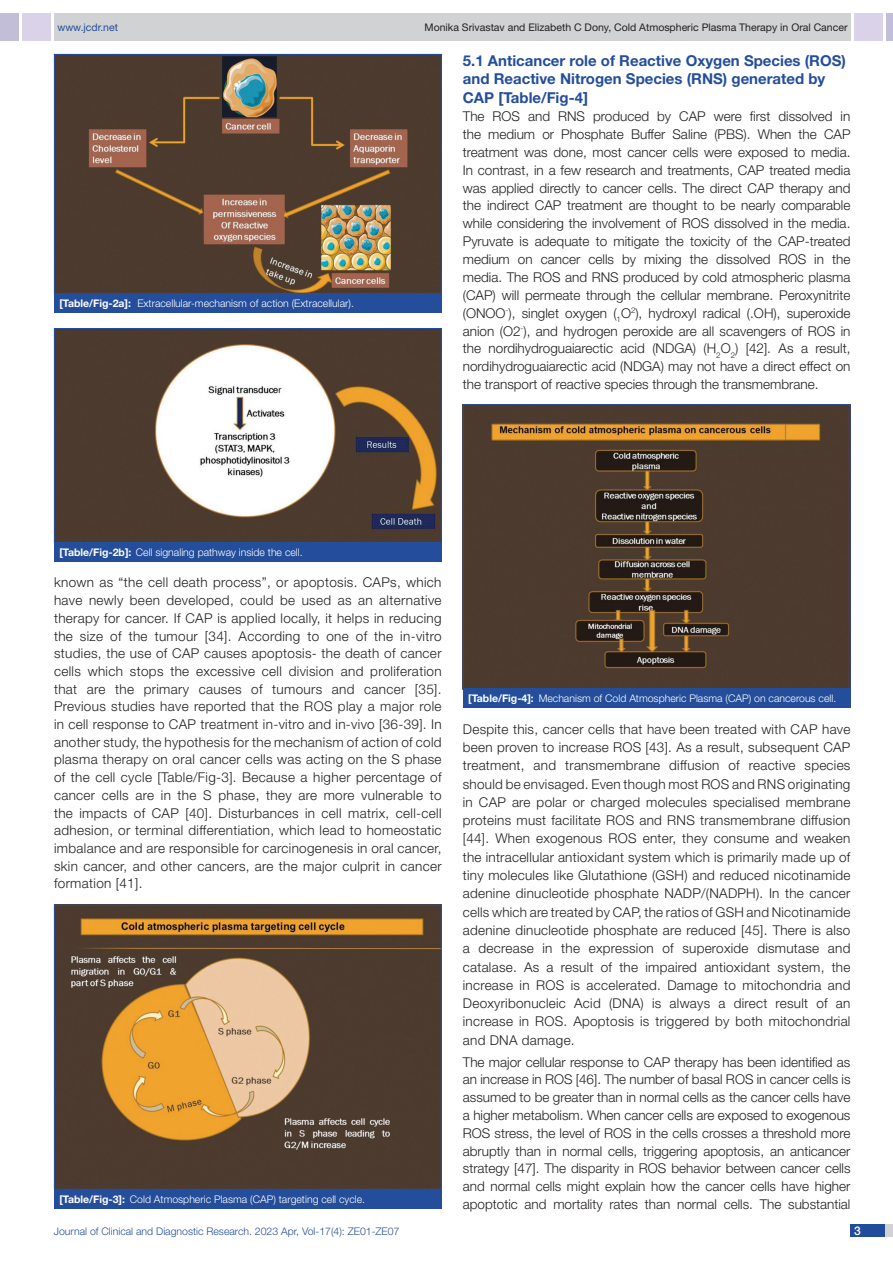
<style>
.page{position:relative;width:893px;height:1263px;background:#fff}
.page>*{position:absolute;margin:0;border:0;box-sizing:border-box;transform-origin:0 0}
.HEAD_2{font:700 15px/18.8px "Helvetica Neue";color:#244e9b}
.Body_text{font:300 13.5px/17.7px "Helvetica Neue";color:#231f20;text-align:justify}
.t1{font:500 12px "Helvetica Neue";color:#fff}
.TABLE_FIG{font:300 10.5px "Helvetica Neue";color:#fff}
.t2{font:10.5px "Helvetica Neue";color:#231f20}
.t3{font:300 10.5px "Helvetica Neue";color:#244e9b}
.t4{font:10.5px "Helvetica Neue";color:#244e9b}
.s1{font-weight:700}
</style>
<div class="page">
<div style="left:54px;top:13px;width:796px;height:28px;background:#d1d2d4"></div>
<div style="left:0;top:13px;width:19px;height:28px;background:#c2bed7"></div>
<div style="left:22px;top:13px;width:29px;height:28px;background:#d9d2e8"></div>
<div style="left:886px;top:13px;width:7px;height:28px;background:#c2bed7"></div>
<div style="left:854px;top:13px;width:29px;height:28px;background:#d9d2e8"></div>
<div style="left:850px;top:1224px;width:43px;height:13px;background:#d1d2d4"></div>
<div style="left:850px;top:1224px;width:35px;height:13px;background:#214c99"></div>
<img style="left:56px;top:56px;width:384px;height:236px">
<div style="left:54px;top:54px;width:388px;height:240px;border:1px solid #244e9b"></div>
<div style="left:54px;top:294px;width:388px;height:19px;background:#244e9b"></div>
<img style="left:56px;top:907px;width:384px;height:281px">
<div style="left:54px;top:905px;width:388px;height:285px;border:1px solid #244e9b"></div>
<div style="left:54px;top:1189px;width:388px;height:20px;background:#244e9b"></div>
<img style="left:465px;top:406px;width:383px;height:281px">
<div style="left:463px;top:404px;width:387px;height:285px;border:1px solid #244e9b"></div>
<div style="left:463px;top:688px;width:387px;height:20px;background:#244e9b"></div>
<img style="left:56px;top:330px;width:384px;height:211px">
<div style="left:54px;top:328px;width:388px;height:215px;border:1px solid #244e9b"></div>
<div style="left:54px;top:542px;width:388px;height:20px;background:#244e9b"></div>
<p class="t4" style="left:57px;top:21px;width:62px">www.jcdr.net</p>
<p class="t2" style="left:425px;top:21px;width:424px">Monika Srivastav and Elizabeth C Dony, Cold Atmospheric Plasma Therapy in Oral Cancer</p>
<p class="TABLE_FIG" style="left:59px;top:297px;width:296px"><span class="s1">[Table/Fig-2a]:</span> Extracellular-mechanism of action (Extracellular).</p>
<p class="HEAD_2" style="left:463px;top:51px;width:385px">5.1 Anticancer role of Reactive Oxygen Species (ROS) and Reactive Nitrogen Species (RNS) generated by<br>CAP [Table/Fig-4]</p>
<p class="Body_text" style="left:463px;top:107px;width:389px">The ROS and RNS produced by CAP were first dissolved in the medium or Phosphate Buffer Saline (PBS). When the CAP treatment was done, most cancer cells were exposed to media.<br>In contrast, in a few research and treatments, CAP treated media was applied directly to cancer cells. The direct CAP therapy and the indirect CAP treatment are thought to be nearly comparable while considering the involvement of ROS dissolved in the media.<br>Pyruvate is adequate to mitigate the toxicity of the CAP-treated medium on cancer cells by mixing the dissolved ROS in the media. The ROS and RNS produced by cold atmospheric plasma (CAP) will permeate through the cellular membrane. Peroxynitrite (ONOO<sup>-</sup>), singlet oxygen (<sub>1</sub>O<sup>2</sup>), hydroxyl radical (.OH), superoxide anion (O2<sup>-</sup>), and hydrogen peroxide are all scavengers of ROS in the nordihydroguaiarectic acid (NDGA) (H<sub>2</sub>O<sub>2</sub>) [42]. As a result, nordihydroguaiarectic acid (NDGA) may not have a direct effect on the transport of reactive species through the transmembrane.</p>
<p class="TABLE_FIG" style="left:59px;top:546px;width:245px"><span class="s1">[Table/Fig-2b]:</span> Cell signaling pathway inside the cell.</p>
<p class="Body_text" style="left:54px;top:573px;width:389px">known as “the cell death process”, or apoptosis. CAPs, which have newly been developed, could be used as an alternative therapy for cancer. If CAP is applied locally, it helps in reducing the size of the tumour [34]. According to one of the in-vitro studies, the use of CAP causes apoptosis- the death of cancer cells which stops the excessive cell division and proliferation that are the primary causes of tumours and cancer [35].<br>Previous studies have reported that the ROS play a major role in cell response to CAP treatment in-vitro and in-vivo [36-39]. In another study, the hypothesis for the mechanism of action of cold plasma therapy on oral cancer cells was acting on the S phase of the cell cycle [Table/Fig-3]. Because a higher percentage of cancer cells are in the S phase, they are more vulnerable to the impacts of CAP [40]. Disturbances in cell matrix, cell-cell adhesion, or terminal differentiation, which lead to homeostatic imbalance and are responsible for carcinogenesis in oral cancer, skin cancer, and other cancers, are the major culprit in cancer formation [41].</p>
<p class="TABLE_FIG" style="left:59px;top:1193px;width:307px"><span class="s1">[Table/Fig-3]:</span> Cold Atmospheric Plasma (CAP) targeting cell cycle.</p>
<p class="TABLE_FIG" style="left:468px;top:692px;width:370px"><span class="s1">[Table/Fig-4]:</span> Mechanism of Cold Atmospheric Plasma (CAP) on cancerous cell.</p>
<p class="Body_text" style="left:463px;top:719px;width:389px;line-height:18.3px">Despite this, cancer cells that have been treated with CAP have been proven to increase ROS [43]. As a result, subsequent CAP treatment, and transmembrane diffusion of reactive species should be envisaged. Even though most ROS and RNS originating in CAP are polar or charged molecules specialised membrane proteins must facilitate ROS and RNS transmembrane diffusion [44]. When exogenous ROS enter, they consume and weaken the intracellular antioxidant system which is primarily made up of tiny molecules like Glutathione (GSH) and reduced nicotinamide adenine dinucleotide phosphate NADP/(NADPH). In the cancer cells which are treated by CAP, the ratios of GSH and Nicotinamide adenine dinucleotide phosphate are reduced [45]. There is also a decrease in the expression of superoxide dismutase and catalase. As a result of the impaired antioxidant system, the increase in ROS is accelerated. Damage to mitochondria and Deoxyribonucleic Acid (DNA) is always a direct result of an increase in ROS. Apoptosis is triggered by both mitochondrial and DNA damage.</p>
<p class="Body_text" style="left:463px;top:1053px;width:389px">The major cellular response to CAP therapy has been identified as an increase in ROS [46]. The number of basal ROS in cancer cells is assumed to be greater than in normal cells as the cancer cells have a higher metabolism. When cancer cells are exposed to exogenous ROS stress, the level of ROS in the cells crosses a threshold more abruptly than in normal cells, triggering apoptosis, an anticancer strategy [47]. The disparity in ROS behavior between cancer cells and normal cells might explain how the cancer cells have higher apoptotic and mortality rates than normal cells. The substantial</p>
<p class="t3" style="left:54px;top:1225px;width:347px">Journal of Clinical and Diagnostic Research. 2023 Apr, Vol-17(4): ZE01-ZE07</p>
<p class="t1" style="left:854px;top:1223px;width:8px">3</p>
</div>
